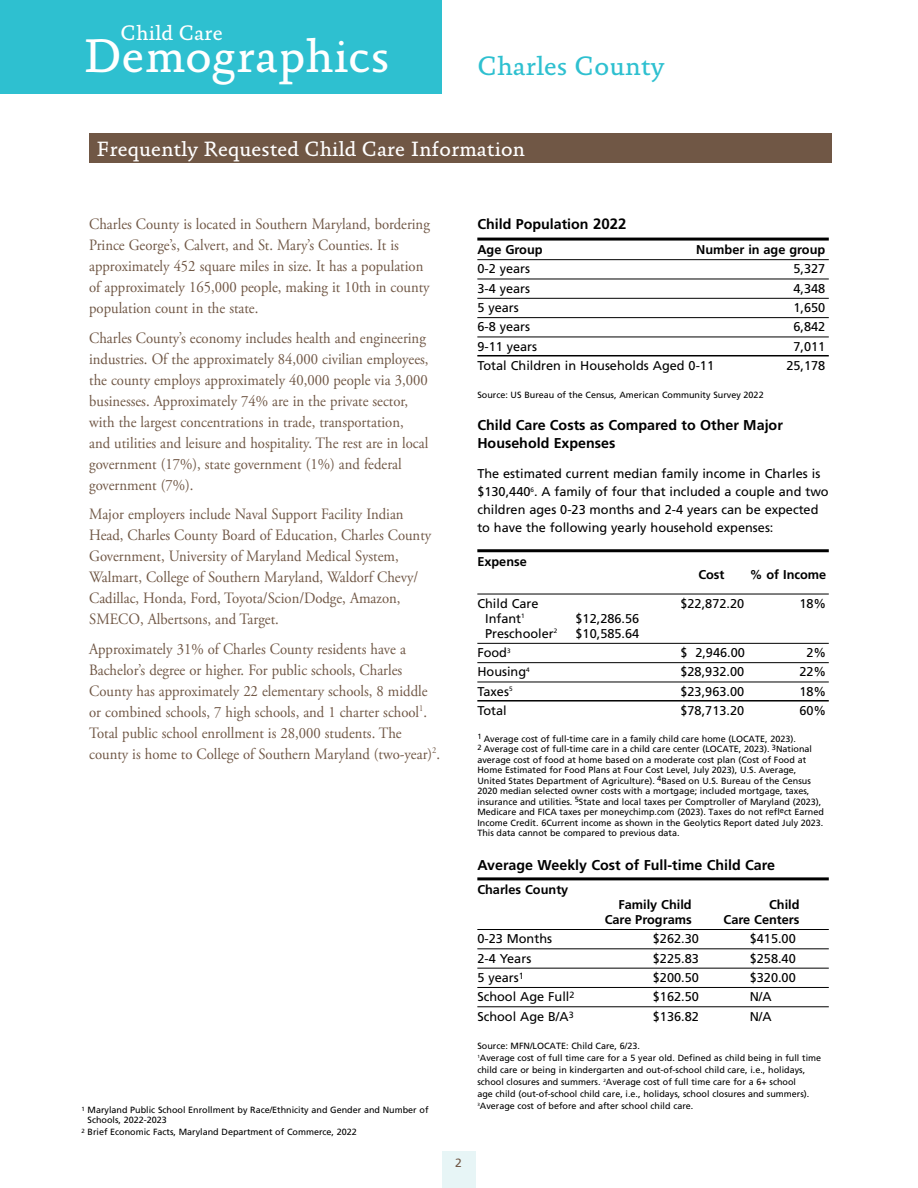
<style>
.page{position:relative;width:918px;height:1188px;background:#fff}
.page>*{position:absolute;margin:0;border:0;box-sizing:border-box;transform-origin:0 0}
.t1{font:47.85px "Absara";letter-spacing:.005em;color:#fff}
.t2{font:27px "Absara";color:#2ec0d0}
.t3{font:21.3px "Absara";color:#fff}
.t4{font:21px "Absara";color:#fff}
.New_Callouts{font:15.75px/21px "Adobe Garamond Pro";color:#705745;scale:.93 1}
.chartheads{font:700 14.25px/18px "Frutiger";color:#000}
.textchart{font:12.75px "Frutiger";color:#000}
.chartheads-2{font:12.75px/18px "Frutiger";color:#000}
.subchart{font:700 12.75px "Frutiger";color:#000}
.t5{font:12px "Frutiger";color:#705745}
.t6{font:9px/10.5px "Frutiger";color:#000}
.s1{font-size:15px}
</style>
<div class="page">
<hr style="left:477px;top:238px;width:352px;height:3px;background:#000">
<hr style="left:477px;top:259px;width:352px;height:1px;background:#000">
<hr style="left:477px;top:279px;width:352px;height:1px;background:#000">
<hr style="left:477px;top:298px;width:352px;height:1px;background:#000">
<hr style="left:477px;top:317px;width:352px;height:1px;background:#000">
<hr style="left:477px;top:337px;width:352px;height:1px;background:#000">
<hr style="left:477px;top:355px;width:352px;height:1px;background:#000">
<hr style="left:477px;top:549px;width:352px;height:3px;background:#000">
<hr style="left:477px;top:594px;width:352px;height:1px;background:#000">
<hr style="left:477px;top:643px;width:352px;height:1px;background:#000">
<hr style="left:477px;top:662px;width:352px;height:1px;background:#000">
<hr style="left:477px;top:682px;width:352px;height:1px;background:#000">
<hr style="left:477px;top:700px;width:352px;height:2px;background:#000">
<hr style="left:477px;top:877px;width:352px;height:3px;background:#000">
<hr style="left:477px;top:929px;width:352px;height:1px;background:#000">
<hr style="left:477px;top:949px;width:352px;height:1px;background:#000">
<hr style="left:477px;top:968px;width:352px;height:1px;background:#000">
<hr style="left:477px;top:987px;width:352px;height:1px;background:#000">
<hr style="left:477px;top:1007px;width:352px;height:1px;background:#000">
<div style="left:89px;top:133px;width:743px;height:30px;background:#705745"></div>
<div style="left:442px;top:1151px;width:34px;height:37px;background:#e7f5f6"></div>
<div style="left:0;top:0;width:441px;height:93px;background:#2ec0d0"></div>
<p class="t3" style="left:121px;top:20px;width:104px">Child Care</p>
<p class="t1" style="left:83px;top:28px;width:308px">Demographics</p>
<p class="t2" style="left:477px;top:50px;width:188px">Charles County</p>
<p class="t4" style="left:97px;top:137px;width:430px">Frequently Requested Child Care Information</p>
<p class="New_Callouts" style="left:89px;top:214px;width:368px">Charles County is located in Southern Maryland, bordering Prince George’s, Calvert, and St. Mary’s Counties. It is approximately 452 square miles in size. It has a population of approximately 165,000 people, making it 10th in county population count in the state.</p>
<p class="New_Callouts" style="left:89px;top:328px;width:366px">Charles County’s economy includes health and engineering industries. Of the approximately 84,000 civilian employees, the county employs approximately 40,000 people via 3,000 businesses. Approximately 74% are in the private sector, with the largest concentrations in trade, transportation, and utilities and leisure and hospitality. The rest are in local government (17%), state government (1%) and federal government (7%).</p>
<p class="New_Callouts" style="left:89px;top:504px;width:369px">Major employers include Naval Support Facility Indian Head, Charles County Board of Education, Charles County Government, University of Maryland Medical System, Walmart, College of Southern Maryland, Waldorf Chevy/ Cadillac, Honda, Ford, Toyota/Scion/Dodge, Amazon, SMECO, Albertsons, and Target.</p>
<p class="New_Callouts" style="left:89px;top:639px;width:379px">Approximately 31% of Charles County residents have a Bachelor’s degree or higher. For public schools, Charles County has approximately 22 elementary schools, 8 middle or combined schools, 7 high schools, and 1 charter school<sup>1</sup>.<br>Total public school enrollment is 28,000 students. The county is home to College of Southern Maryland (two-year)<sup>2</sup>.</p>
<p class="t6" style="left:88px;top:1105px;width:343px;line-height:9.8px;text-indent:-6px"><sup>1</sup> Maryland Public School Enrollment by Race/Ethnicity and Gender and Number of<br>Schools, 2022-2023</p>
<p class="t6" style="left:81px;top:1126px;width:277px"><sup>2</sup> Brief Economic Facts, Maryland Department of Commerce, 2022</p>
<p class="chartheads" style="left:477px;top:215px;width:151px">Child Population <span class="s1">2022</span></p>
<p class="subchart" style="left:477px;top:242px;width:67px">Age Group</p>
<p class="subchart" style="left:696px;top:242px;width:131px">Number in age group</p>
<p class="textchart" style="left:477px;top:261px;width:54px">0-2 years</p>
<p class="textchart" style="left:793px;top:261px;width:33px">5,327</p>
<p class="textchart" style="left:477px;top:281px;width:54px">3-4 years</p>
<p class="textchart" style="left:793px;top:281px;width:33px">4,348</p>
<p class="textchart" style="left:477px;top:300px;width:43px">5 years</p>
<p class="textchart" style="left:793px;top:300px;width:33px">1,650</p>
<p class="textchart" style="left:477px;top:319px;width:54px">6-8 years</p>
<p class="textchart" style="left:793px;top:319px;width:33px">6,842</p>
<p class="textchart" style="left:477px;top:339px;width:61px">9-11 years</p>
<p class="textchart" style="left:793px;top:339px;width:33px">7,011</p>
<p class="textchart" style="left:477px;top:358px;width:238px">Total Children in Households Aged 0-11</p>
<p class="textchart" style="left:786px;top:358px;width:40px">25,178</p>
<p class="t6" style="left:477px;top:390px;width:288px">Source: US Bureau of the Census, American Community Survey 2022</p>
<p class="chartheads" style="left:477px;top:416px;width:307px">Child Care Costs as Compared to Other Major<br>Household Expenses</p>
<p class="chartheads-2" style="left:477px;top:465px;width:353px">The estimated current median family income in Charles is $130,440<sup>6</sup>. A family of four that included a couple and two children ages 0-23 months and 2-4 years can be expected to have the following yearly household expenses:</p>
<p class="subchart" style="left:477px;top:554px;width:51px">Expense</p>
<p class="subchart" style="left:698px;top:567px;width:28px">Cost</p>
<p class="subchart" style="left:750px;top:567px;width:78px">% of Income</p>
<p class="textchart" style="left:477px;top:596px;width:63px">Child Care</p>
<p class="textchart" style="left:680px;top:596px;width:65px">$22,872.20</p>
<p class="textchart" style="left:799px;top:596px;width:28px">18%</p>
<p class="textchart" style="left:485px;top:611px;width:41px">Infant<sup>1</sup></p>
<p class="textchart" style="left:576px;top:611px;width:65px">$12,286.56</p>
<p class="textchart" style="left:485px;top:626px;width:74px">Preschooler<sup>2</sup></p>
<p class="textchart" style="left:576px;top:626px;width:65px">$10,585.64</p>
<p class="textchart" style="left:477px;top:645px;width:35px">Food<sup>3</sup></p>
<p class="textchart" style="left:680px;top:645px;width:66px">$ 2,946.00</p>
<p class="textchart" style="left:807px;top:645px;width:21px">2%</p>
<p class="textchart" style="left:477px;top:664px;width:54px">Housing<sup>4</sup></p>
<p class="textchart" style="left:680px;top:664px;width:65px">$28,932.00</p>
<p class="textchart" style="left:799px;top:664px;width:28px">22%</p>
<p class="textchart" style="left:477px;top:684px;width:37px">Taxes<sup>5</sup></p>
<p class="textchart" style="left:680px;top:684px;width:65px">$23,963.00</p>
<p class="textchart" style="left:799px;top:684px;width:28px">18%</p>
<p class="textchart" style="left:477px;top:703px;width:31px">Total</p>
<p class="textchart" style="left:680px;top:703px;width:65px">$78,713.20</p>
<p class="textchart" style="left:799px;top:703px;width:28px">60%</p>
<p class="t6" style="left:477px;top:733px;width:348px"><sup>1</sup> Average cost of full-time care in a family child care home (LOCATE, 2023).<br><sup>2</sup> Average cost of full-time care in a child care center (LOCATE, 2023). <sup>3</sup>National average cost of food at home based on a moderate cost plan (Cost of Food at Home Estimated for Food Plans at Four Cost Level, July 2023), U.S. Average, United States Department of Agriculture). <sup>4</sup>Based on U.S. Bureau of the Census 2020 median selected owner costs with a mortgage; included mortgage, taxes, insurance and utilities. <sup>5</sup>State and local taxes per Comptroller of Maryland (2023), Medicare and FICA taxes per moneychimp.com (2023). Taxes do not refl<sup>e</sup>ct Earned Income Credit. 6Current income as shown in the Geolytics Report dated July 2023.<br>This data cannot be compared to previous data.</p>
<p class="chartheads" style="left:477px;top:856px;width:299px">Average Weekly Cost of Full-time Child Care</p>
<p class="subchart" style="left:477px;top:882px;width:93px">Charles County</p>
<p class="subchart" style="left:618px;top:897px;width:75px">Family Child</p>
<p class="subchart" style="left:769px;top:897px;width:32px">Child</p>
<p class="subchart" style="left:605px;top:912px;width:89px">Care Programs</p>
<p class="subchart" style="left:724px;top:912px;width:77px">Care Centers</p>
<p class="textchart" style="left:477px;top:931px;width:76px">0-23 Months</p>
<p class="textchart" style="left:653px;top:931px;width:48px">$262.30</p>
<p class="textchart" style="left:750px;top:931px;width:48px">$415.00</p>
<p class="textchart" style="left:477px;top:951px;width:55px">2-4 Years</p>
<p class="textchart" style="left:653px;top:951px;width:48px">$225.83</p>
<p class="textchart" style="left:750px;top:951px;width:48px">$258.40</p>
<p class="textchart" style="left:477px;top:970px;width:48px">5 years<sup>1</sup></p>
<p class="textchart" style="left:653px;top:970px;width:48px">$200.50</p>
<p class="textchart" style="left:750px;top:970px;width:48px">$320.00</p>
<p class="textchart" style="left:477px;top:989px;width:99px">School Age Full<sup>2</sup></p>
<p class="textchart" style="left:653px;top:989px;width:48px">$162.50</p>
<p class="textchart" style="left:750px;top:989px;width:23px">N/A</p>
<p class="textchart" style="left:477px;top:1009px;width:98px">School Age B/A<sup>3</sup></p>
<p class="textchart" style="left:653px;top:1009px;width:48px">$136.82</p>
<p class="textchart" style="left:750px;top:1009px;width:23px">N/A</p>
<p class="t6" style="left:477px;top:1040px;width:164px">Source: MFN/LOCATE: Child Care, 6/23.</p>
<p class="t6" style="left:477px;top:1052px;width:345px;line-height:12px"><sup>1</sup>Average cost of full time care for a 5 year old. Defined as child being in full time child care or being in kindergarten and out-of-school child care, i.e., holidays, school closures and summers. <sup>2</sup>Average cost of full time care for a 6+ school<br>age child (out-of-school child care, i.e., holidays, school closures and summers).<br><sup>3</sup>Average cost of before and after school child care.</p>
<p class="t5" style="left:455px;top:1155px;width:8px">2</p>
</div>
